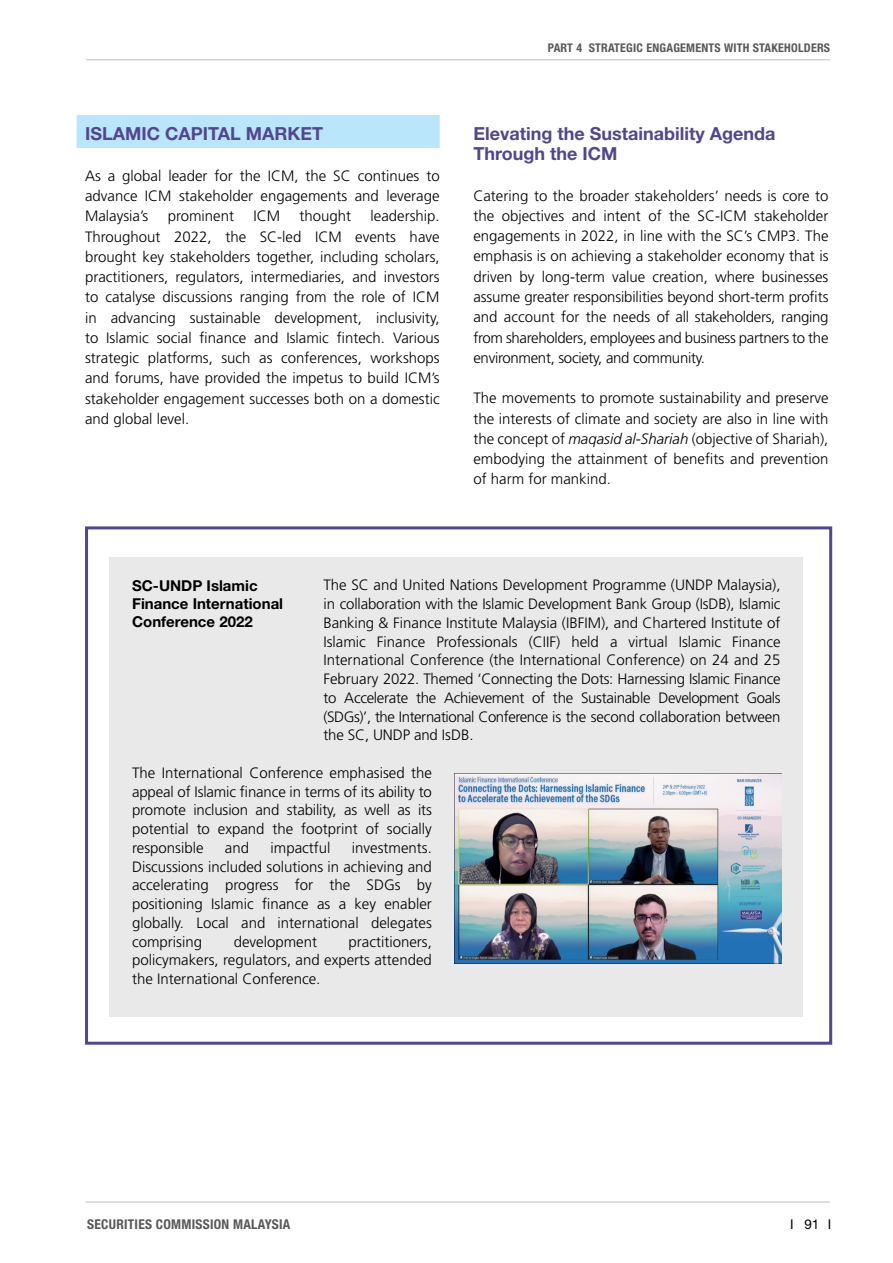
<style>
.page{position:relative;width:893px;height:1263px;background:#fff}
.page>*{position:absolute;margin:0;border:0;box-sizing:border-box;transform-origin:0 0}
.t1{font:700 18px/20.2px "Helvetica Neue LT Std";color:#544590}
.t2{font:300 15px/20.2px "Frutiger LT Std";color:#000;text-align:justify}
.t3{font:700 15px/18px "Helvetica Neue LT Std";color:#000}
.t4{font:700 condensed 13.5px "Helvetica Neue LT Std";letter-spacing:.02em;color:#58595b}
.t5{font:13.5px "Helvetica Neue LT Std";color:#000}
.t6{font:700 condensed 12px "Helvetica Neue LT Std";letter-spacing:.02em;color:#58595b}
.s1{font-style:italic}
</style>
<div class="page">
<hr style="left:86px;top:1202px;width:744px;height:1px;background:#bcbec0">
<hr style="left:86px;top:59px;width:744px;height:1px;background:#bcbec0">
<div style="left:77px;top:115px;width:363px;height:33px;background:#b9e6fa"></div>
<div style="left:109px;top:557px;width:693px;height:459px;background:#e9e9ea"></div>
<img style="left:454px;top:773px;width:327px;height:190px">
<div style="left:85px;top:526px;width:747px;height:519px;border:3px solid #544590"></div>
<p class="t1" style="left:85px;top:123px;width:239px">ISLAMIC CAPITAL MARKET</p>
<p class="t2" style="left:85px;top:166px;width:356px">As a global leader for the ICM, the SC continues to advance ICM stakeholder engagements and leverage Malaysia’s</p>
<p class="t2" style="left:85px;top:206px;width:356px;text-indent:285px">leadership.<br>Throughout 2022, the SC-led ICM events have brought key stakeholders together, including scholars, practitioners, regulators, intermediaries, and investors to catalyse discussions ranging from the role of ICM in advancing sustainable development, inclusivity, to Islamic social finance and Islamic fintech. Various strategic platforms, such as conferences, workshops and forums, have provided the impetus to build ICM’s stakeholder engagement successes both on a domestic and global level.</p>
<p class="t2" style="left:168px;top:206px;width:68px">prominent</p>
<p class="t2" style="left:253px;top:206px;width:28px">ICM</p>
<p class="t2" style="left:299px;top:206px;width:53px">thought</p>
<p class="t6" style="left:548px;top:40px;width:284px">PART 4 STRATEGIC ENGAGEMENTS WITH STAKEHOLDERS</p>
<p class="t1" style="left:473px;top:123px;width:303px">Elevating the Sustainability Agenda<br>Through the ICM</p>
<p class="t2" style="left:473px;top:186px;width:357px">Catering to the broader stakeholders’ needs is core to the objectives and intent of the SC-ICM stakeholder engagements in 2022, in line with the SC’s CMP3. The emphasis is on achieving a stakeholder economy that is driven by long-term value creation, where businesses assume greater responsibilities beyond short-term profits and account for the needs of all stakeholders, ranging from shareholders, employees and business partners to the environment, society, and community.</p>
<p class="t2" style="left:473px;top:388px;width:357px">The movements to promote sustainability and preserve the interests of climate and society are also in line with the concept of <span class="s1">maqasid al-Shariah</span> (objective of Shariah), embodying the attainment of benefits and prevention of harm for mankind.</p>
<p class="t2" style="left:323px;top:576px;width:459px;line-height:18.8px">The SC and United Nations Development Programme (UNDP Malaysia), in collaboration with the Islamic Development Bank Group (IsDB), Islamic Banking &amp; Finance Institute Malaysia (IBFIM), and Chartered Institute of Islamic Finance Professionals (CIIF) held a virtual Islamic Finance International Conference (the International Conference) on 24 and 25<br>February 2022. Themed ‘Connecting the Dots: Harnessing Islamic Finance to Accelerate the Achievement of the Sustainable Development Goals (SDGs)’, the International Conference is the second collaboration between the SC, UNDP and IsDB.</p>
<p class="t2" style="left:132px;top:763px;width:301px;line-height:18.8px">The International Conference emphasised the appeal of Islamic finance in terms of its ability to promote inclusion and stability, as well as its potential to expand the footprint of socially responsible</p>
<p class="t3" style="left:132px;top:576px;width:153px">SC-UNDP Islamic<br>Finance International<br>Conference 2022</p>
<p class="t2" style="left:225px;top:838px;width:26px">and</p>
<p class="t2" style="left:270px;top:838px;width:61px">impactful</p>
<p class="t2" style="left:132px;top:838px;width:301px;line-height:18.8px;text-indent:220px">investments.<br>Discussions included solutions in achieving and accelerating progress for the SDGs by positioning Islamic finance as a key enabler globally. Local and international delegates comprising</p>
<p class="t2" style="left:234px;top:931px;width:85px">development</p>
<p class="t2" style="left:132px;top:932px;width:301px;line-height:18.8px;text-indent:216px">practitioners, policymakers, regulators, and experts attended the International Conference.</p>
<p class="t4" style="left:87px;top:1216px;width:205px">SECURITIES COMMISSION MALAYSIA</p>
<p class="t5" style="left:790px;top:1216px;width:43px">I 91 I</p>
</div>
